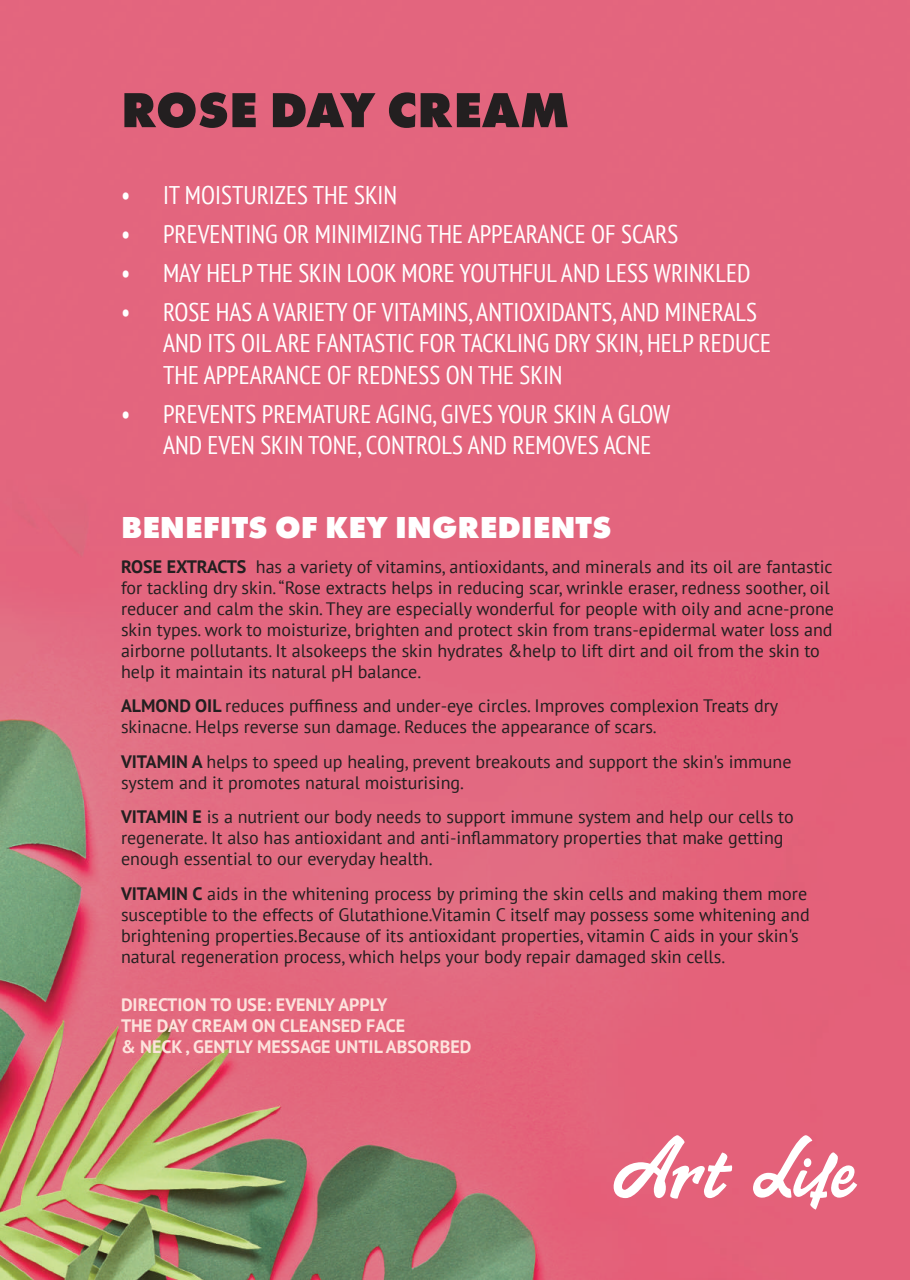
<style>
.page{position:relative;width:910px;height:1280px;background:#fff}
.page>*{position:absolute;margin:0;border:0;box-sizing:border-box;transform-origin:0 0}
.t1{font:800 51px "Futura PT";color:#231f20}
.t2{font:800 31.5px "Futura PT";color:#fff}
.t3{font:condensed 25.5px/31.5px "PT Sans";color:#fff}
.t4{font:18px/21px "PT Sans";color:#231f20}
.t5{font:700 18px/21px "PT Sans";color:#fde3dd}
.s1{font-weight:700}
</style>
<div class="page">
<img style="left:0;top:0;width:910px;height:1280px">
<svg style="left:604px;top:1135px;width:253px;height:74px"></svg>
<h1 class="t1" style="left:121px;top:78px;width:450px">ROSE DAY CREAM</h1>
<h3 class="t3" style="left:121px;top:179px;width:278px">• IT MOISTURIZES THE SKIN</h3>
<h3 class="t3" style="left:121px;top:218px;width:559px">• PREVENTING OR MINIMIZING THE APPEARANCE OF SCARS</h3>
<h3 class="t3" style="left:121px;top:257px;width:631px">• MAY HELP THE SKIN LOOK MORE YOUTHFUL AND LESS WRINKLED</h3>
<h3 class="t3" style="left:163px;top:296px;width:609px;text-indent:-42px">• ROSE HAS A VARIETY OF VITAMINS, ANTIOXIDANTS, AND MINERALS<br>AND ITS OIL ARE FANTASTIC FOR TACKLING DRY SKIN, HELP REDUCE<br>THE APPEARANCE OF REDNESS ON THE SKIN</h3>
<h3 class="t3" style="left:163px;top:397px;width:509px;text-indent:-42px">• PREVENTS PREMATURE AGING, GIVES YOUR SKIN A GLOW<br>AND EVEN SKIN TONE, CONTROLS AND REMOVES ACNE</h3>
<h2 class="t2" style="left:121px;top:508px;width:492px">BENEFITS OF KEY INGREDIENTS</h2>
<p class="t4" style="left:121px;top:555px;width:715px"><span class="s1">ROSE EXTRACTS</span> has a variety of vitamins, antioxidants, and minerals and its oil are fantastic for tackling dry skin. “Rose extracts helps in reducing scar, wrinkle eraser, redness soother, oil reducer and calm the skin. They are especially wonderful for people with oily and acne-prone skin types. work to moisturize, brighten and protect skin from trans-epidermal water loss and airborne pollutants. It alsokeeps the skin hydrates &amp;help to lift dirt and oil from the skin to help it maintain its natural pH balance.</p>
<p class="t4" style="left:121px;top:695px;width:659px"><span class="s1">ALMOND OIL</span> reduces puffiness and under-eye circles. Improves complexion Treats dry skinacne. Helps reverse sun damage. Reduces the appearance of scars.</p>
<p class="t4" style="left:121px;top:750px;width:672px"><span class="s1">VITAMIN A</span> helps to speed up healing, prevent breakouts and support the skin's immune system and it promotes natural moisturising.</p>
<p class="t4" style="left:121px;top:806px;width:674px"><span class="s1">VITAMIN E</span> is a nutrient our body needs to support immune system and help our cells to regenerate. It also has antioxidant and anti-inflammatory properties that make getting enough essential to our everyday health.</p>
<p class="t4" style="left:121px;top:882px;width:690px"><span class="s1">VITAMIN C</span> aids in the whitening process by priming the skin cells and making them more susceptible to the effects of Glutathione.Vitamin C itself may possess some whitening and brightening properties.Because of its antioxidant properties, vitamin C aids in your skin's natural regeneration process, which helps your body repair damaged skin cells.</p>
<p class="t5" style="left:121px;top:994px;width:352px">DIRECTION TO USE: EVENLY APPLY<br>THE DAY CREAM ON CLEANSED FACE<br>&amp; NECK , GENTLY MESSAGE UNTIL ABSORBED</p>
</div>
